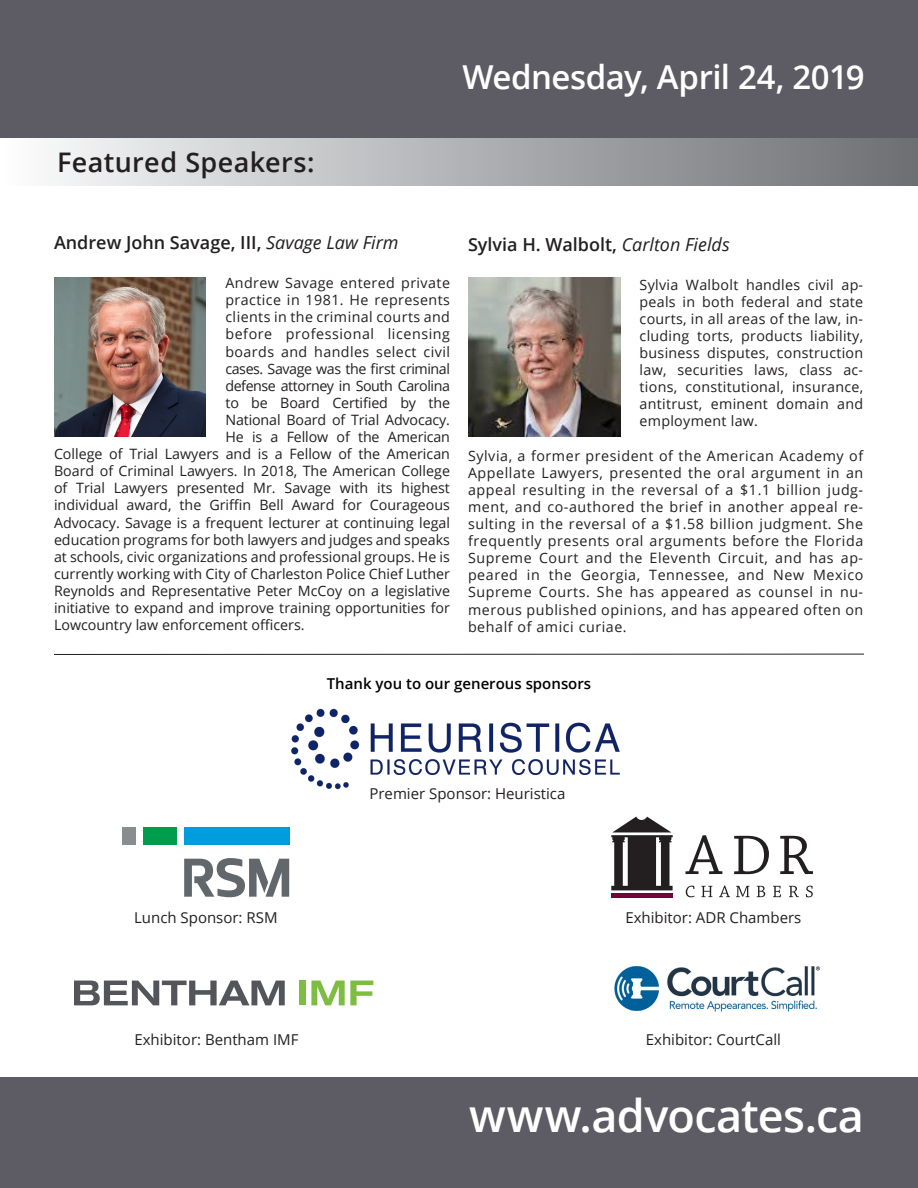
<style>
.page{position:relative;width:918px;height:1188px;background:#5d5b63}
.page>*{position:absolute;margin:0;border:0;box-sizing:border-box;transform-origin:0 0}
.t1{font:600 45px "Open Sans";letter-spacing:-.01em;color:#fff}
.t2{font:600 33px "Open Sans";letter-spacing:-.015em;color:#fff}
.t3{font:600 27px "Open Sans";letter-spacing:.015em;color:#231f20}
.t4{font:600 18px "Open Sans";color:#231f20}
.t5{font:15px "Open Sans";color:#231f20}
.t6{font:600 15px "Open Sans";color:#000}
.t7{font:14.25px/17.1px "Open Sans";color:#231f20;text-align:justify}
.t8{font:14.25px "Open Sans";letter-spacing:.03em;color:#231f20}
.t9{font:14.25px "Open Sans";letter-spacing:-.03em;color:#231f20}
.t10{font:14.25px "Open Sans";letter-spacing:.04em;color:#231f20}
.t11{font:9px "Open Sans";color:#000}
.s1{font-weight:400;font-style:italic}
</style>
<div class="page">
<div style="left:0;top:139px;width:918px;height:938px;background:#fff"></div>
<div style="left:0;top:139px;width:918px;height:46px;background:linear-gradient(to right,#fbfbfd,#6b6d71)"></div>
<img style="left:54px;top:277px;width:151px;height:160px">
<img style="left:468px;top:277px;width:152px;height:160px">
<svg style="left:611px;top:817px;width:62px;height:73px"></svg>
<hr style="left:611px;top:893px;width:62px;height:4px;background:#7a003b">
<svg style="left:685px;top:835px;width:37px;height:39px"></svg>
<svg style="left:734px;top:836px;width:35px;height:38px"></svg>
<svg style="left:780px;top:836px;width:33px;height:38px"></svg>
<svg style="left:686px;top:886px;width:9px;height:11px"></svg>
<svg style="left:701px;top:886px;width:11px;height:11px"></svg>
<svg style="left:719px;top:886px;width:11px;height:11px"></svg>
<svg style="left:736px;top:886px;width:14px;height:11px"></svg>
<svg style="left:757px;top:886px;width:8px;height:11px"></svg>
<svg style="left:773px;top:886px;width:8px;height:11px"></svg>
<svg style="left:789px;top:886px;width:10px;height:11px"></svg>
<svg style="left:806px;top:886px;width:7px;height:11px"></svg>
<img style="left:614px;top:966px;width:206px;height:46px">
<img style="left:291px;top:708px;width:329px;height:82px">
<div style="left:184px;top:827px;width:105px;height:18px;background:#009dde"></div>
<div style="left:123px;top:827px;width:13px;height:18px;background:#898d8f"></div>
<div style="left:143px;top:827px;width:34px;height:18px;background:#009e4c"></div>
<svg style="left:184px;top:858px;width:105px;height:39px"></svg>
<svg style="left:74px;top:981px;width:211px;height:24px"></svg>
<div style="left:300px;top:981px;width:6px;height:24px;background:#7dbd41"></div>
<svg style="left:311px;top:981px;width:62px;height:24px"></svg>
<hr style="left:54px;top:654px;width:810px;height:1px;background:#231f20">
<p class="t3" style="left:57px;top:144px;width:259px">Featured Speakers:</p>
<p class="t11" style="left:0;top:153px;width:189px">n information outside of Ontario, please visit</p>
<p class="t2" style="left:462px;top:55px;width:404px">Wednesday, April 24, 2019</p>
<p class="t4" style="left:54px;top:231px;width:346px">Andrew John Savage, III, <span class="s1">Savage Law Firm</span></p>
<p class="t8" style="left:225px;top:273px;width:226px">Andrew Savage entered private</p>
<p class="t8" style="left:225px;top:290px;width:226px">practice in 1981. He represents</p>
<p class="t8" style="left:225px;top:307px;width:226px">clients in the criminal courts and</p>
<p class="t10" style="left:225px;top:324px;width:226px">before professional licensing</p>
<p class="t8" style="left:225px;top:342px;width:226px">boards and handles select civil</p>
<p class="t9" style="left:225px;top:359px;width:226px">cases. Savage was the first criminal</p>
<p class="t9" style="left:225px;top:376px;width:226px">defense attorney in South Carolina</p>
<p class="t7" style="left:225px;top:394px;width:226px">to be Board Certified by the</p>
<p class="t7" style="left:225px;top:411px;width:226px">National Board of Trial Advocacy.</p>
<p class="t7" style="left:225px;top:428px;width:226px">He is a Fellow of the American</p>
<p class="t7" style="left:54px;top:445px;width:398px">College of Trial Lawyers and is a Fellow of the American</p>
<p class="t7" style="left:54px;top:462px;width:398px">Board of Criminal Lawyers. In 2018, The American College</p>
<p class="t7" style="left:54px;top:479px;width:398px">of Trial Lawyers presented Mr. Savage with its highest</p>
<p class="t7" style="left:54px;top:496px;width:398px">individual award, the Griffin Bell Award for Courageous</p>
<p class="t7" style="left:54px;top:513px;width:398px">Advocacy. Savage is a frequent lecturer at continuing legal</p>
<p class="t7" style="left:54px;top:531px;width:398px">education programs for both lawyers and judges and speaks</p>
<p class="t7" style="left:54px;top:548px;width:398px">at schools, civic organizations and professional groups. He is</p>
<p class="t7" style="left:54px;top:565px;width:398px">currently working with City of Charleston Police Chief Luther</p>
<p class="t7" style="left:54px;top:582px;width:398px">Reynolds and Representative Peter McCoy on a legislative</p>
<p class="t7" style="left:54px;top:599px;width:397px">initiative to expand and improve training opportunities for</p>
<p class="t7" style="left:54px;top:616px;width:252px">Lowcountry law enforcement officers.</p>
<p class="t4" style="left:468px;top:232px;width:263px">Sylvia H. Walbolt, <span class="s1">Carlton Fields</span></p>
<p class="t7" style="left:640px;top:276px;width:225px">Sylvia Walbolt handles civil ap&shy;peals in both federal and state courts, in all areas of the law, in&shy;cluding torts, products liability, business disputes, construction law, securities laws, class ac&shy;tions, constitutional, insurance, antitrust, eminent domain and employment law.</p>
<p class="t7" style="left:468px;top:447px;width:397px">Sylvia, a former president of the American Academy of Appellate Lawyers, presented the oral argument in an appeal resulting in the reversal of a $1.1 billion judg&shy;ment, and co-authored the brief in another appeal re&shy;sulting in the reversal of a $1.58 billion judgment. She frequently presents oral arguments before the Florida Supreme Court and the Eleventh Circuit, and has ap&shy;peared in the Georgia, Tennessee, and New Mexico Supreme Courts. She has appeared as counsel in nu&shy;merous published opinions, and has appeared often on behalf of amici curiae.</p>
<p class="t6" style="left:327px;top:673px;width:266px">Thank you to our generous sponsors</p>
<p class="t5" style="left:369px;top:783px;width:198px">Premier Sponsor: Heuristica</p>
<p class="t5" style="left:134px;top:907px;width:145px">Lunch Sponsor: RSM</p>
<p class="t5" style="left:625px;top:907px;width:178px">Exhibitor: ADR Chambers</p>
<p class="t5" style="left:134px;top:1029px;width:166px">Exhibitor: Bentham IMF</p>
<p class="t5" style="left:646px;top:1029px;width:137px">Exhibitor: CourtCall</p>
<p class="t1" style="left:469px;top:1085px;width:396px">www.advocates.ca</p>
</div>
